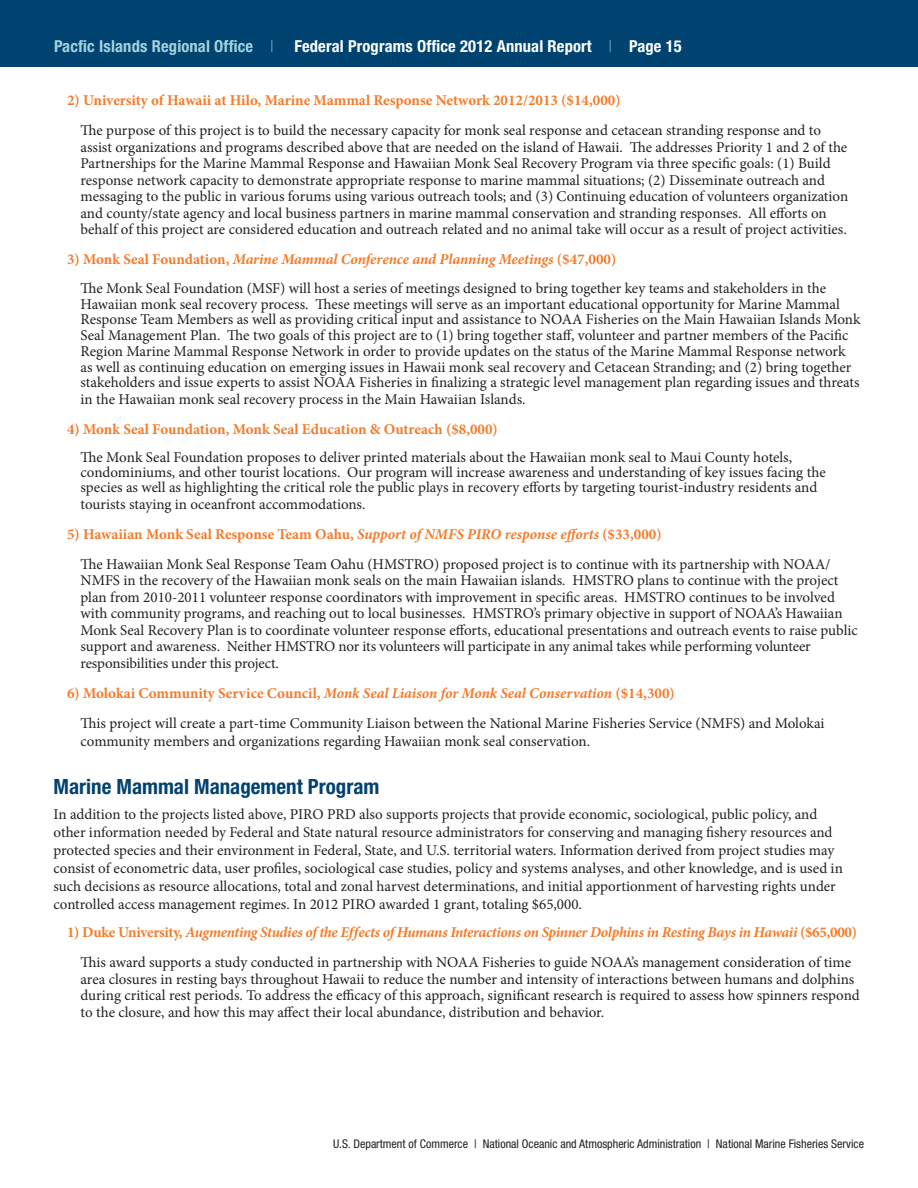
<style>
.page{position:relative;width:918px;height:1188px;background:#fff}
.page>*{position:absolute;margin:0;border:0;box-sizing:border-box;transform-origin:0 0}
.t1{font:700 condensed 21px "Helvetica Neue LT Std";color:#004270}
.t2{font:700 condensed 16.5px "Helvetica Neue LT Std";letter-spacing:.01em;color:#fff}
.t3{font:700 condensed 16.5px "Helvetica Neue LT Std";letter-spacing:.01em;color:#a3d4dc}
.t4{font:15px/16.5px "Minion Pro";letter-spacing:-.005em;color:#231f20}
.t5{font:700 15px "Minion Pro";color:#f47b2a}
.t6{font:condensed 12px "Helvetica Neue LT Std";color:#231f20}
.s1{font-weight:100}
.s2{font-weight:100;color:#a3d4dc}
.s3{font-weight:700;color:#f47b2a}
.s4{font-weight:700;font-style:italic;color:#f47b2a}
</style>
<div class="page">
<div style="left:0;top:0;width:918px;height:68px;background:#004270"></div>
<p class="t3" style="left:54px;top:36px;width:221px">Pacfic Islands Regional Office <span class="s1">|</span></p>
<p class="t2" style="left:295px;top:36px;width:389px">Federal Programs Office 2012 Annual Report <span class="s2">|</span> Page 15</p>
<p class="t5" style="left:67px;top:90px;width:555px">2) University of Hawaii at Hilo, Marine Mammal Response Network 2012/2013 ($14,000)</p>
<p class="t4" style="left:81px;top:122px;width:769px">The purpose of this project is to build the necessary capacity for monk seal response and cetacean stranding response and to assist organizations and programs described above that are needed on the island of Hawaii. The addresses Priority 1 and 2 of the Partnerships for the Marine Mammal Response and Hawaiian Monk Seal Recovery Program via three specific goals: (1) Build response network capacity to demonstrate appropriate response to marine mammal situations; (2) Disseminate outreach and messaging to the public in various forums using various outreach tools; and (3) Continuing education of volunteers organization and county/state agency and local business partners in marine mammal conservation and stranding responses. All efforts on behalf of this project are considered education and outreach related and no animal take will occur as a result of project activities.</p>
<p class="t4" style="left:81px;top:244px;width:747px;line-height:29.2px;text-indent:-14px"><span class="s3">3) Monk Seal Foundation,</span> <span class="s4">Marine Mammal Conference and Planning Meetings</span> <span class="s3">($47,000)<br></span>The Monk Seal Foundation (MSF) will host a series of meetings designed to bring together key teams and stakeholders in the</p>
<p class="t4" style="left:81px;top:296px;width:781px;line-height:15.9px">Hawaiian monk seal recovery process. These meetings will serve as an important educational opportunity for Marine Mammal Response Team Members as well as providing critical input and assistance to NOAA Fisheries on the Main Hawaiian Islands Monk Seal Management Plan. The two goals of this project are to (1) bring together staff, volunteer and partner members of the Pacific Region Marine Mammal Response Network in order to provide updates on the status of the Marine Mammal Response network as well as continuing education on emerging issues in Hawaii monk seal recovery and Cetacean Stranding; and (2) bring together stakeholders and issue experts to assist NOAA Fisheries in finalizing a strategic level management plan regarding issues and threats in the Hawaiian monk seal recovery process in the Main Hawaiian Islands.</p>
<p class="t5" style="left:67px;top:419px;width:432px">4) Monk Seal Foundation, Monk Seal Education &amp; Outreach ($8,000)</p>
<p class="t4" style="left:81px;top:450px;width:747px;line-height:15px">The Monk Seal Foundation proposes to deliver printed materials about the Hawaiian monk seal to Maui County hotels, condominiums, and other tourist locations. Our program will increase awareness and understanding of key issues facing the species as well as highlighting the critical role the public plays in recovery efforts by targeting tourist-industry residents and</p>
<p class="t4" style="left:81px;top:496px;width:287px">tourists staying in oceanfront accommodations.</p>
<p class="t4" style="left:81px;top:519px;width:752px;line-height:30px;text-indent:-14px"><span class="s3">5) Hawaiian Monk Seal Response Team Oahu,</span> <span class="s4">Support of NMFS PIRO response efforts</span> <span class="s3">($33,000)<br></span>The Hawaiian Monk Seal Response Team Oahu (HMSTRO) proposed project is to continue with its partnership with NOAA/</p>
<p class="t4" style="left:81px;top:572px;width:779px">NMFS in the recovery of the Hawaiian monk seals on the main Hawaiian islands. HMSTRO plans to continue with the project plan from 2010-2011 volunteer response coordinators with improvement in specific areas. HMSTRO continues to be involved with community programs, and reaching out to local businesses. HMSTRO’s primary objective in support of NOAA’s Hawaiian Monk Seal Recovery Plan is to coordinate volunteer response efforts, educational presentations and outreach events to raise public support and awareness. Neither HMSTRO nor its volunteers will participate in any animal takes while performing volunteer responsibilities under this project.</p>
<p class="t4" style="left:81px;top:678px;width:746px;line-height:30px;text-indent:-14px"><span class="s3">6) Molokai Community Service Council,</span> <span class="s4">Monk Seal Liaison for Monk Seal Conservation</span> <span class="s3">($14,300)<br></span>This project will create a part-time Community Liaison between the National Marine Fisheries Service (NMFS) and Molokai</p>
<p class="t4" style="left:81px;top:733px;width:511px">community members and organizations regarding Hawaiian monk seal conservation.</p>
<h1 class="t1" style="left:54px;top:774px;width:327px">Marine Mammal Management Program</h1>
<p class="t4" style="left:54px;top:805px;width:791px;line-height:18px">In addition to the projects listed above, PIRO PRD also supports projects that provide economic, sociological, public policy, and other information needed by Federal and State natural resource administrators for conserving and managing fishery resources and protected species and their environment in Federal, State, and U.S. territorial waters. Information derived from project studies may consist of econometric data, user profiles, sociological case studies, policy and systems analyses, and other knowledge, and is used in such decisions as resource allocations, total and zonal harvest determinations, and initial apportionment of harvesting rights under controlled access management regimes. In 2012 PIRO awarded 1 grant, totaling $65,000.</p>
<p class="t4" style="left:67px;top:917px;width:792px;line-height:30px;text-align:center"><span class="s3">1) Duke University,</span> <span class="s4">Augmenting Studies of the Effects of Humans Interactions on Spinner Dolphins in Resting Bays in Hawaii</span> <span class="s3">($65,000)<br></span>This award supports a study conducted in partnership with NOAA Fisheries to guide NOAA’s management consideration of time</p>
<p class="t4" style="left:81px;top:971px;width:781px">area closures in resting bays throughout Hawaii to reduce the number and intensity of interactions between humans and dolphins during critical rest periods. To address the efficacy of this approach, significant research is required to assess how spinners respond to the closure, and how this may affect their local abundance, distribution and behavior.</p>
<p class="t6" style="left:333px;top:1136px;width:532px">U.S. Department of Commerce | National Oceanic and Atmospheric Administration | National Marine Fisheries Service</p>
</div>
